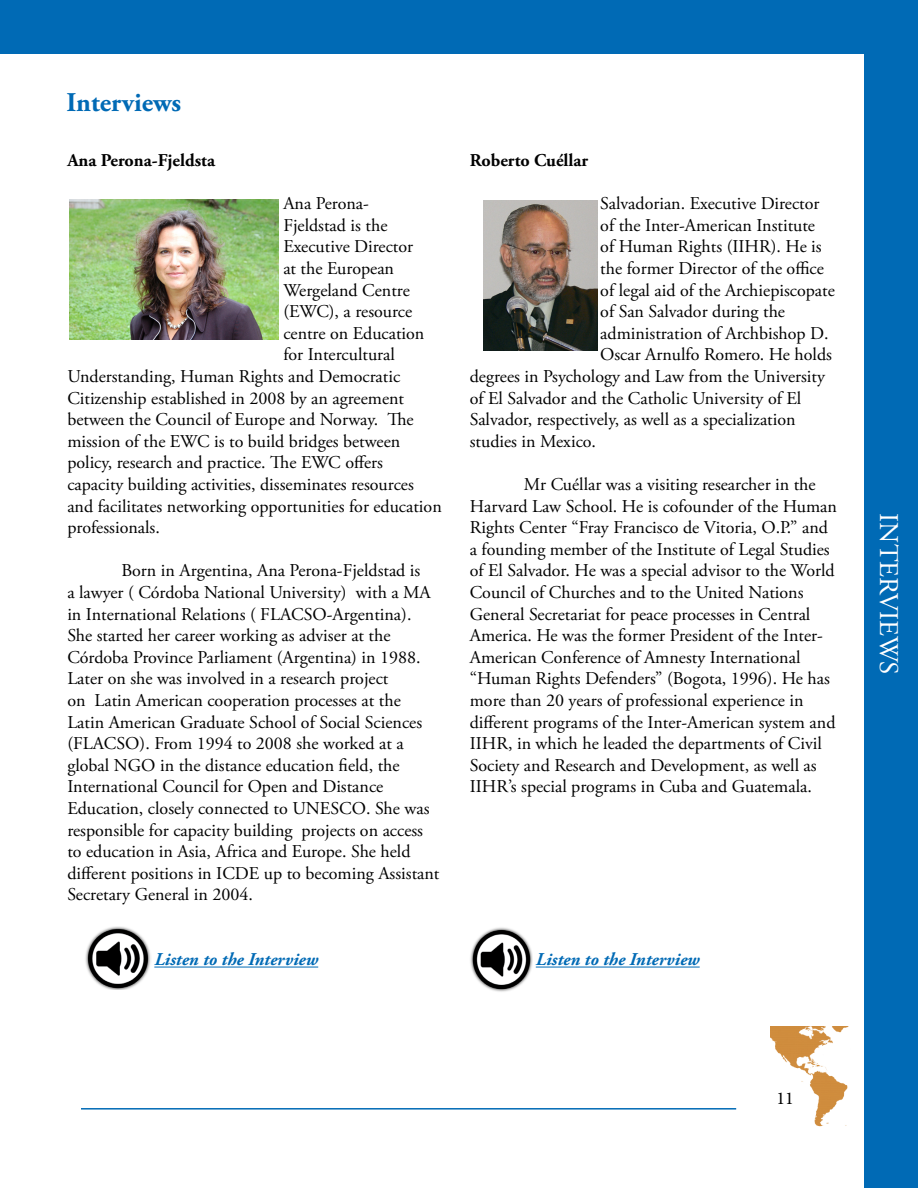
<style>
.page{position:relative;width:918px;height:1188px;background:#fff}
.page>*{position:absolute;margin:0;border:0;box-sizing:border-box;transform-origin:0 0}
.t1{font:27px "Adobe Garamond Pro";color:#fff}
.t2{font:700 27px "Adobe Garamond Pro";color:#006ab5}
.t3{font:18px/21.6px "Adobe Garamond Pro";color:#000}
.t4{font:italic 700 18px "Adobe Garamond Pro";color:#006ab5}
.t5{font:700 18px "Adobe Garamond Pro";color:#000}
.t6{font:18px "Minion Pro";color:#000}
</style>
<div class="page">
<div style="left:0;top:0;width:864px;height:54px;background:#006ab5"></div>
<hr style="left:154px;top:967px;width:164px;height:1px;background:#006ab5">
<hr style="left:536px;top:967px;width:164px;height:1px;background:#006ab5">
<img style="left:70px;top:200px;width:209px;height:139px">
<img style="left:484px;top:200px;width:113px;height:150px">
<img style="left:470px;top:927px;width:63px;height:65px">
<img style="left:85px;top:927px;width:66px;height:63px">
<div style="left:864px;top:0;width:54px;height:1188px;background:#006ab5"></div>
<hr style="left:81px;top:1108px;width:655px;height:2px;background:#006ab5">
<img style="left:770px;top:1027px;width:78px;height:100px">
<h1 class="t2" style="left:67px;top:87px;width:116px">Interviews</h1>
<p class="t5" style="left:67px;top:150px;width:149px">Ana Perona-Fjeldsta</p>
<p class="t5" style="left:470px;top:150px;width:120px">Roberto Cuéllar</p>
<p class="t3" style="left:283px;top:193px;width:87px">Ana Perona-</p>
<p class="t3" style="left:283px;top:215px;width:106px">Fjeldstad is the</p>
<p class="t3" style="left:283px;top:237px;width:131px">Executive Director</p>
<p class="t3" style="left:283px;top:258px;width:112px">at the European</p>
<p class="t3" style="left:283px;top:280px;width:128px">Wergeland Centre</p>
<p class="t3" style="left:283px;top:301px;width:130px">(EWC), a resource</p>
<p class="t3" style="left:283px;top:323px;width:143px">centre on Education</p>
<p class="t3" style="left:283px;top:345px;width:113px">for Intercultural</p>
<p class="t3" style="left:67px;top:366px;width:334px">Understanding, Human Rights and Democratic</p>
<p class="t3" style="left:67px;top:388px;width:338px">Citizenship established in 2008 by an agreement</p>
<p class="t3" style="left:67px;top:409px;width:348px">between the Council of Europe and Norway. The</p>
<p class="t3" style="left:67px;top:431px;width:334px">mission of the EWC is to build bridges between</p>
<p class="t3" style="left:67px;top:453px;width:317px">policy, research and practice. The EWC offers</p>
<p class="t3" style="left:67px;top:474px;width:348px">capacity building activities, disseminates resources</p>
<p class="t3" style="left:67px;top:496px;width:376px">and facilitates networking opportunities for education</p>
<p class="t3" style="left:67px;top:517px;width:94px">professionals.</p>
<p class="t3" style="left:67px;top:561px;width:374px;text-indent:54px">Born in Argentina, Ana Perona-Fjeldstad is<br>a lawyer ( Córdoba National University) with a MA in International Relations ( FLACSO-Argentina).<br>She started her career working as adviser at the Córdoba Province Parliament (Argentina) in 1988.<br>Later on she was involved in a research project<br>on Latin American cooperation processes at the Latin American Graduate School of Social Sciences (FLACSO). From 1994 to 2008 she worked at a global NGO in the distance education field, the International Council for Open and Distance Education, closely connected to UNESCO. She was responsible for capacity building projects on access to education in Asia, Africa and Europe. She held different positions in ICDE up to becoming Assistant Secretary General in 2004.</p>
<p class="t3" style="left:600px;top:193px;width:221px">Salvadorian. Executive Director</p>
<p class="t3" style="left:600px;top:215px;width:216px">of the Inter-American Institute</p>
<p class="t3" style="left:600px;top:237px;width:223px">of Human Rights (IIHR). He is</p>
<p class="t3" style="left:600px;top:258px;width:225px">the former Director of the office</p>
<p class="t3" style="left:600px;top:280px;width:236px">of legal aid of the Archiepiscopate</p>
<p class="t3" style="left:600px;top:301px;width:186px">of San Salvador during the</p>
<p class="t3" style="left:600px;top:323px;width:230px">administration of Archbishop D.</p>
<p class="t3" style="left:600px;top:345px;width:233px">Oscar Arnulfo Romero. He holds</p>
<p class="t3" style="left:470px;top:366px;width:357px">degrees in Psychology and Law from the University</p>
<p class="t3" style="left:470px;top:388px;width:333px">of El Salvador and the Catholic University of El</p>
<p class="t3" style="left:470px;top:409px;width:327px">Salvador, respectively, as well as a specialization</p>
<p class="t3" style="left:470px;top:431px;width:128px">studies in Mexico.</p>
<p class="t3" style="left:470px;top:474px;width:369px;text-indent:54px">Mr Cuéllar was a visiting researcher in the Harvard Law School. He is cofounder of the Human Rights Center “Fray Francisco de Vitoria, O.P.” and a founding member of the Institute of Legal Studies of El Salvador. He was a special advisor to the World Council of Churches and to the United Nations General Secretariat for peace processes in Central America. He was the former President of the Inter-American Conference of Amnesty International “Human Rights Defenders” (Bogota, 1996). He has more than 20 years of professional experience in different programs of the Inter-American system and IIHR, in which he leaded the departments of Civil Society and Research and Development, as well as IIHR’s special programs in Cuba and Guatemala.</p>
<h1 class="t1" style="left:905px;top:513px;width:163px;rotate:90deg">INTERVIEWS</h1>
<p class="t4" style="left:154px;top:949px;width:165px">Listen to the Interview</p>
<p class="t4" style="left:536px;top:949px;width:165px">Listen to the Interview</p>
<p class="t6" style="left:776px;top:1086px;width:19px">11</p>
</div>
